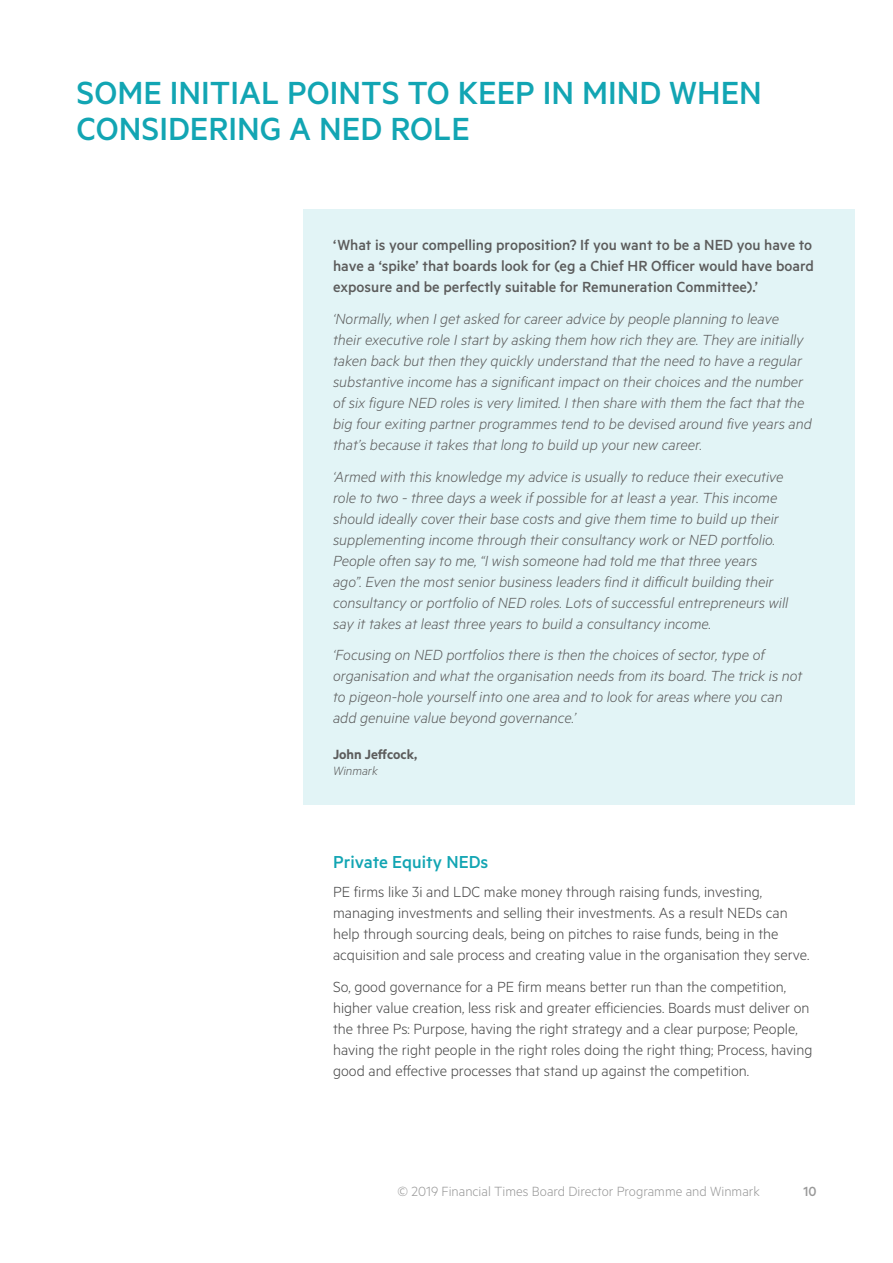
<style>
.page{position:relative;width:893px;height:1263px;background:#fff}
.page>*{position:absolute;margin:0;border:0;box-sizing:border-box;transform-origin:0 0}
.t1{font:500 36px/36px "Metric";color:#12a5b3}
.t2{font:500 19.5px "Metric";color:#12a5b3}
.t3{font:italic 300 16.5px/21px "Metric";color:#5c5c5c}
.t4{font:300 16.5px/21px "Metric";color:#474747}
.t5{font:500 16.5px/21px "Metric";color:#5c5c5c;text-align:justify}
.t6{font:300 15px "Metric";color:#999}
.t7{font:600 15px "Metric";color:#5c5c5c}
.t8{font:500 15px "Metric";color:#999}
.t9{font:italic 300 13.5px "Metric";color:#5c5c5c}
</style>
<div class="page">
<div style="left:303px;top:210px;width:552px;height:595px;background:#e2f4f6"></div>
<h1 class="t1" style="left:77px;top:74px;width:687px">SOME INITIAL POINTS TO KEEP IN MIND WHEN<br>CONSIDERING A NED ROLE</h1>
<p class="t5" style="left:333px;top:234px;width:482px">‘What is your compelling proposition? If you want to be a NED you have to have a ‘spike’ that boards look for (eg a Chief HR Officer would have board exposure and be perfectly suitable for Remuneration Committee).’</p>
<p class="t3" style="left:333px;top:308px;width:480px">‘Normally, when I get asked for career advice by people planning to leave<br>their executive role I start by asking them how rich they are. They are initially taken back but then they quickly understand that the need to have a regular substantive income has a significant impact on their choices and the number of six figure NED roles is very limited. I then share with them the fact that the big four exiting partner programmes tend to be devised around five years and that’s because it takes that long to build up your new career.</p>
<p class="t3" style="left:333px;top:465px;width:457px">‘Armed with this knowledge my advice is usually to reduce their executive role to two - three days a week if possible for at least a year. This income should ideally cover their base costs and give them time to build up their supplementing income through their consultancy work or NED portfolio.<br>People often say to me, “I wish someone had told me that three years ago”. Even the most senior business leaders find it difficult building their consultancy or portfolio of NED roles. Lots of successful entrepreneurs will say it takes at least three years to build a consultancy income.</p>
<p class="t3" style="left:333px;top:644px;width:471px">‘Focusing on NED portfolios there is then the choices of sector, type of organisation and what the organisation needs from its board. The trick is not to pigeon-hole yourself into one area and to look for areas where you can add genuine value beyond governance.’</p>
<p class="t7" style="left:333px;top:745px;width:86px">John Jeffcock,</p>
<p class="t9" style="left:333px;top:763px;width:46px">Winmark</p>
<p class="t2" style="left:333px;top:850px;width:157px">Private Equity NEDs</p>
<p class="t4" style="left:333px;top:881px;width:478px">PE firms like 3i and LDC make money through raising funds, investing, managing investments and selling their investments. As a result NEDs can help through sourcing deals, being on pitches to raise funds, being in the acquisition and sale process and creating value in the organisation they serve.</p>
<p class="t4" style="left:333px;top:975px;width:481px">So, good governance for a PE firm means better run than the competition, higher value creation, less risk and greater efficiencies. Boards must deliver on the three Ps: Purpose, having the right strategy and a clear purpose; People, having the right people in the right roles doing the right thing; Process, having good and effective processes that stand up against the competition.</p>
<p class="t6" style="left:398px;top:1183px;width:364px">© 2019 Financial Times Board Director Programme and Winmark</p>
<p class="t8" style="left:803px;top:1183px;width:15px">10</p>
</div>
